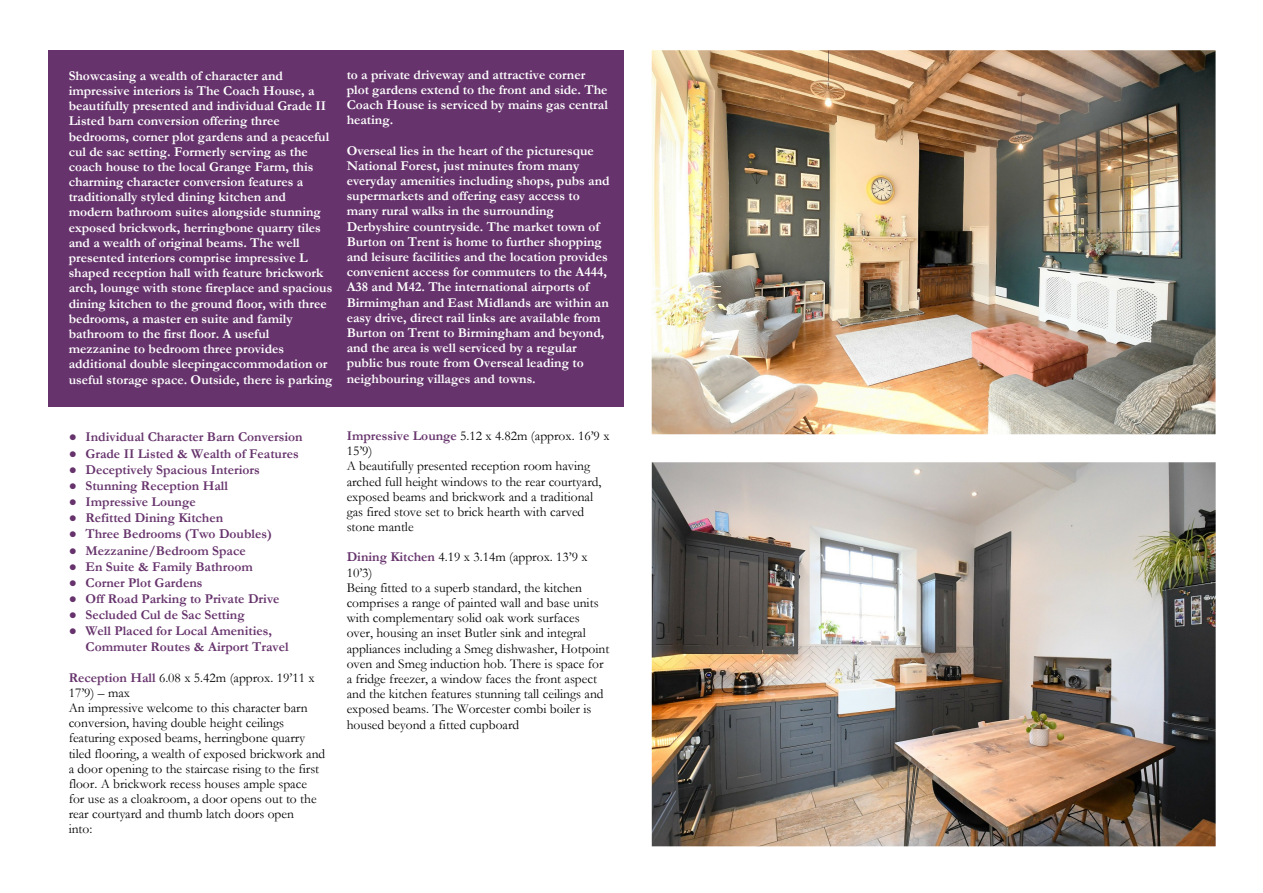
<style>
.page{position:relative;width:1263px;height:893px;background:#fff}
.page>*{position:absolute;margin:0;border:0;box-sizing:border-box;transform-origin:0 0}
.t1{font:700 13.5px/15.1px "Garamond";color:#fff}
.t2{font:13.5px/15.1px "Garamond";color:#000}
.t3{font:700 13.5px/15.8px "Garamond";color:#66336c}
.s1{font-family:"Times New Roman"}
.s2{font-weight:700;color:#66336c}
</style>
<div class="page">
<div style="left:48px;top:50px;width:576px;height:356px;background:#66336c"></div>
<img style="left:652px;top:50px;width:563px;height:384px">
<img style="left:652px;top:462px;width:564px;height:384px">
<p class="t1" style="left:69px;top:70px;width:265px">Showcasing a wealth of character and impressive interiors is The Coach House, a beautifully presented and individual Grade II Listed barn conversion offering three bedrooms, corner plot gardens and a peaceful cul de sac setting. Formerly serving as the coach house to the local Grange Farm, this charming character conversion features a traditionally styled dining kitchen and modern bathroom suites alongside stunning exposed brickwork, herringbone quarry tiles and a wealth of original beams. The well presented interiors comprise impressive L shaped reception hall with feature brickwork arch, lounge with stone fireplace and spacious dining kitchen to the ground floor, with three bedrooms, a master en suite and family bathroom to the first floor. A useful mezzanine to bedroom three provides additional double sleepingaccommodation or useful storage space. Outside, there is parking</p>
<p class="t1" style="left:347px;top:68px;width:263px">to a private driveway and attractive corner plot gardens extend to the front and side. The Coach House is serviced by mains gas central heating.</p>
<p class="t1" style="left:347px;top:144px;width:264px">Overseal lies in the heart of the picturesque National Forest, just minutes from many everyday amenities including shops, pubs and supermarkets and offering easy access to many rural walks in the surrounding Derbyshire countryside. The market town of Burton on Trent is home to further shopping and leisure facilities and the location provides convenient access for commuters to the A444, A38 and M42. The international airports of Birmimghan and East Midlands are within an easy drive, direct rail links are available from Burton on Trent to Birmingham and beyond, and the area is well serviced by a regular public bus route from Overseal leading to neighbouring villages and towns.</p>
<p class="t3" style="left:69px;top:431px;width:236px"><span class="s1">●</span> Individual Character Barn Conversion</p>
<p class="t3" style="left:69px;top:447px;width:231px"><span class="s1">●</span> Grade II Listed &amp; Wealth of Features</p>
<p class="t3" style="left:69px;top:463px;width:193px"><span class="s1">●</span> Deceptively Spacious Interiors</p>
<p class="t3" style="left:69px;top:479px;width:161px"><span class="s1">●</span> Stunning Reception Hall</p>
<p class="t3" style="left:69px;top:495px;width:129px"><span class="s1">●</span> Impressive Lounge</p>
<p class="t3" style="left:69px;top:512px;width:156px"><span class="s1">●</span> Refitted Dining Kitchen</p>
<p class="t3" style="left:69px;top:528px;width:205px"><span class="s1">●</span> Three Bedrooms (Two Doubles)</p>
<p class="t3" style="left:69px;top:544px;width:179px"><span class="s1">●</span> Mezzanine/Bedroom Space</p>
<p class="t3" style="left:69px;top:560px;width:186px"><span class="s1">●</span> En Suite &amp; Family Bathroom</p>
<p class="t3" style="left:69px;top:576px;width:135px"><span class="s1">●</span> Corner Plot Gardens</p>
<p class="t3" style="left:69px;top:592px;width:212px"><span class="s1">●</span> Off Road Parking to Private Drive</p>
<p class="t3" style="left:69px;top:609px;width:177px"><span class="s1">●</span> Secluded Cul de Sac Setting</p>
<p class="t3" style="left:86px;top:625px;width:205px;text-indent:-17px"><span class="s1">●</span> Well Placed for Local Amenities,<br>Commuter Routes &amp; Airport Travel</p>
<p class="t2" style="left:69px;top:671px;width:258px"><span class="s2">Reception Hall</span> 6.08 x 5.42m (approx. 19’11 x 17’9) – max<br>An impressive welcome to this character barn conversion, having double height ceilings featuring exposed beams, herringbone quarry tiled flooring, a wealth of exposed brickwork and a door opening to the staircase rising to the first floor. A brickwork recess houses ample space for use as a cloakroom, a door opens out to the rear courtyard and thumb latch doors open<br>into:</p>
<p class="t2" style="left:347px;top:430px;width:264px"><span class="s2">Impressive Lounge</span> 5.12 x 4.82m (approx. 16’9 x 15’9)<br>A beautifully presented reception room having arched full height windows to the rear courtyard, exposed beams and brickwork and a traditional gas fired stove set to brick hearth with carved stone mantle</p>
<p class="t2" style="left:347px;top:551px;width:264px"><span class="s2">Dining Kitchen</span> 4.19 x 3.14m (approx. 13’9 x 10’3)<br>Being fitted to a superb standard, the kitchen comprises a range of painted wall and base units with complementary solid oak work surfaces<br>over, housing an inset Butler sink and integral appliances including a Smeg dishwasher, Hotpoint oven and Smeg induction hob. There is space for a fridge freezer, a window faces the front aspect and the kitchen features stunning tall ceilings and exposed beams. The Worcester combi boiler is housed beyond a fitted cupboard</p>
</div>
